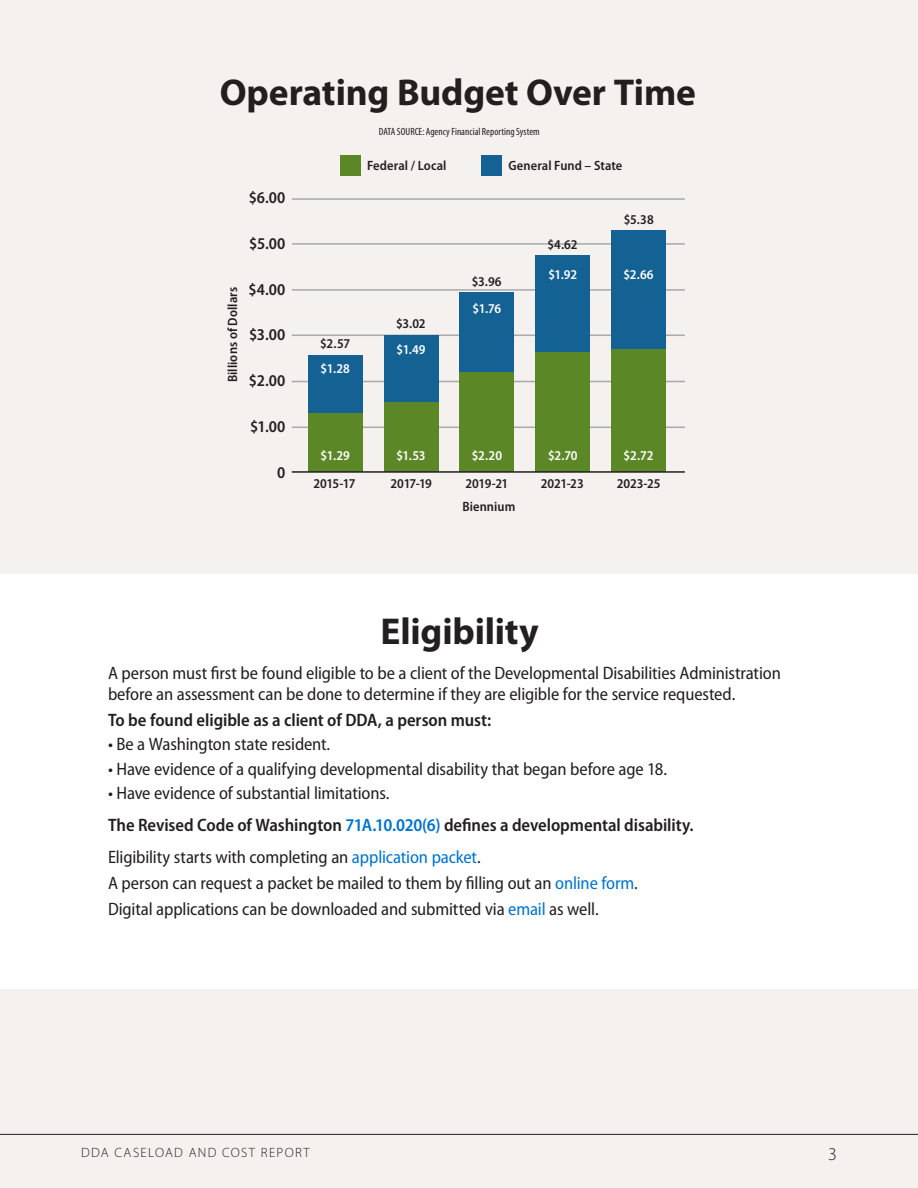
<style>
.page{position:relative;width:918px;height:1188px;background:#f4f1ee}
.page>*{position:absolute;margin:0;border:0;box-sizing:border-box;transform-origin:0 0}
.t1{font:700 37.5px "Myriad Pro";letter-spacing:-.005em;color:#231f20}
.t2{font:semi-condensed 18px/21px "Myriad Pro";letter-spacing:-.01em;color:#231f20}
.t3{font:600 semi-condensed 18px "Myriad Pro";letter-spacing:-.005em;color:#231f20}
.t4{font:300 18px "Myriad Pro";color:#231f20}
.t5{font:600 semi-condensed 16.5px "Myriad Pro";letter-spacing:.01em;color:#231f20}
.t6{font:600 semi-condensed 13.5px "Myriad Pro";letter-spacing:.005em;color:#231f20}
.t7{font:600 semi-condensed 13.5px "Myriad Pro";letter-spacing:-.005em;color:#fff}
.t8{font:300 13.5px "Myriad Pro";letter-spacing:.1em;color:#231f20}
.t9{font:condensed 10.5px "Myriad Pro";letter-spacing:.005em;color:#231f20}
.s1{color:#0073ce}
</style>
<div class="page">
<div style="left:0;top:575px;width:918px;height:414px;background:#fff"></div>
<div style="left:340px;top:155px;width:21px;height:20px;background:#5c8727"></div>
<div style="left:482px;top:155px;width:20px;height:20px;background:#146194"></div>
<hr style="left:292px;top:243px;width:393px;height:2px;background:#a8a9ad">
<hr style="left:292px;top:289px;width:393px;height:2px;background:#a8a9ad">
<hr style="left:292px;top:335px;width:393px;height:1px;background:#a8a9ad">
<hr style="left:292px;top:427px;width:393px;height:1px;background:#a8a9ad">
<hr style="left:292px;top:198px;width:393px;height:2px;background:#a8a9ad">
<hr style="left:0;top:1134px;width:918px;height:1px;background:#231f20">
<hr style="left:292px;top:381px;width:393px;height:1px;background:#a8a9ad">
<div style="left:308px;top:355px;width:54px;height:58px;background:#146194"></div>
<div style="left:308px;top:413px;width:54px;height:59px;background:#5c8727"></div>
<div style="left:384px;top:335px;width:54px;height:67px;background:#146194"></div>
<div style="left:384px;top:402px;width:54px;height:70px;background:#5c8727"></div>
<div style="left:460px;top:292px;width:54px;height:80px;background:#146194"></div>
<div style="left:460px;top:372px;width:54px;height:100px;background:#5c8727"></div>
<div style="left:535px;top:256px;width:55px;height:96px;background:#146194"></div>
<div style="left:535px;top:352px;width:55px;height:120px;background:#5c8727"></div>
<div style="left:611px;top:230px;width:55px;height:120px;background:#146194"></div>
<div style="left:611px;top:350px;width:55px;height:122px;background:#5c8727"></div>
<hr style="left:292px;top:471px;width:393px;height:2px;background:#231f20">
<p class="t1" style="left:220px;top:71px;width:478px">Operating Budget Over Time</p>
<p class="t9" style="left:379px;top:126px;width:162px">DATA SOURCE: Agency Financial Reporting System</p>
<p class="t6" style="left:225px;top:382px;width:97px;rotate:-90deg">Billions of Dollars</p>
<p class="t5" style="left:249px;top:189px;width:38px">$6.00</p>
<p class="t5" style="left:249px;top:234px;width:38px">$5.00</p>
<p class="t5" style="left:249px;top:280px;width:38px">$4.00</p>
<p class="t5" style="left:249px;top:326px;width:38px">$3.00</p>
<p class="t5" style="left:249px;top:372px;width:38px">$2.00</p>
<p class="t5" style="left:250px;top:417px;width:37px">$1.00</p>
<p class="t5" style="left:277px;top:463px;width:10px">0</p>
<p class="t6" style="left:367px;top:158px;width:81px">Federal / Local</p>
<p class="t6" style="left:509px;top:158px;width:115px">General Fund – State</p>
<p class="t6" style="left:320px;top:336px;width:32px">$2.57</p>
<p class="t7" style="left:321px;top:361px;width:31px">$1.28</p>
<p class="t6" style="left:396px;top:316px;width:31px">$3.02</p>
<p class="t7" style="left:396px;top:342px;width:31px">$1.49</p>
<p class="t7" style="left:321px;top:448px;width:31px">$1.29</p>
<p class="t7" style="left:396px;top:448px;width:31px">$1.53</p>
<p class="t6" style="left:313px;top:476px;width:44px">2015-17</p>
<p class="t6" style="left:391px;top:476px;width:43px">2017-19</p>
<p class="t6" style="left:472px;top:274px;width:31px">$3.96</p>
<p class="t7" style="left:473px;top:301px;width:30px">$1.76</p>
<p class="t6" style="left:547px;top:237px;width:32px">$4.62</p>
<p class="t7" style="left:548px;top:267px;width:30px">$1.92</p>
<p class="t6" style="left:624px;top:212px;width:32px">$5.38</p>
<p class="t7" style="left:623px;top:267px;width:32px">$2.66</p>
<p class="t7" style="left:472px;top:448px;width:32px">$2.20</p>
<p class="t7" style="left:548px;top:448px;width:31px">$2.70</p>
<p class="t7" style="left:624px;top:448px;width:31px">$2.72</p>
<p class="t6" style="left:466px;top:476px;width:44px">2019-21</p>
<p class="t6" style="left:462px;top:499px;width:54px">Biennium</p>
<p class="t6" style="left:541px;top:476px;width:44px">2021-23</p>
<p class="t6" style="left:617px;top:476px;width:45px">2023-25</p>
<p class="t1" style="left:380px;top:610px;width:160px">Eligibility</p>
<p class="t2" style="left:108px;top:663px;width:674px">A person must first be found eligible to be a client of the Developmental Disabilities Administration before an assessment can be done to determine if they are eligible for the service requested.</p>
<p class="t3" style="left:108px;top:710px;width:385px">To be found eligible as a client of DDA, a person must:</p>
<p class="t2" style="left:108px;top:734px;width:224px">• Be a Washington state resident.</p>
<p class="t2" style="left:108px;top:759px;width:560px">• Have evidence of a qualifying developmental disability that began before age 18.</p>
<p class="t2" style="left:108px;top:783px;width:283px">• Have evidence of substantial limitations.</p>
<p class="t3" style="left:108px;top:815px;width:587px">The Revised Code of Washington <span class="s1">71A.10.020(6)</span> defines a developmental disability.</p>
<p class="t2" style="left:108px;top:846px;width:374px">Eligibility starts with completing an <span class="s1">application packet</span>.</p>
<p class="t2" style="left:108px;top:873px;width:531px">A person can request a packet be mailed to them by filling out an <span class="s1">online form</span>.</p>
<p class="t2" style="left:108px;top:899px;width:492px">Digital applications can be downloaded and submitted via <span class="s1">email</span> as well.</p>
<p class="t8" style="left:81px;top:1145px;width:230px">DDA CASELOAD AND COST REPORT</p>
<p class="t4" style="left:828px;top:1144px;width:10px">3</p>
</div>
